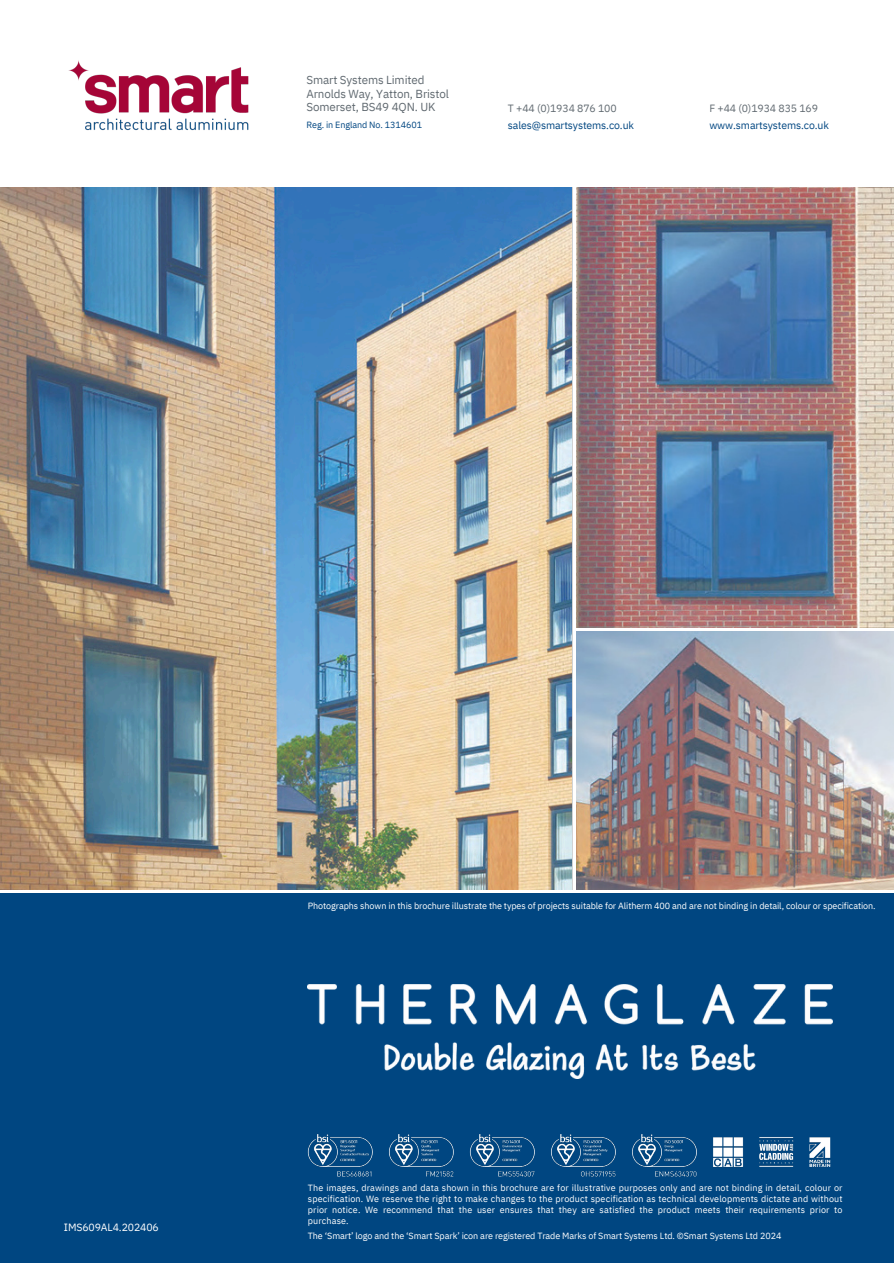
<style>
.page{position:relative;width:894px;height:1264px;background:#fff}
.page>*{position:absolute;margin:0;border:0;box-sizing:border-box;transform-origin:0 0}
.t1{font:11.55px/13.5px "IBM Plex Sans";letter-spacing:-.01em;color:#606970}
.t2{font:10.5px/16.8px "IBM Plex Sans";letter-spacing:-.01em;color:#004681}
.t3{font:10.5px "IBM Plex Sans";letter-spacing:-.01em;color:#fff}
.t4{font:9px/11.2px "IBM Plex Sans";letter-spacing:-.01em;color:#fff;text-align:justify}
.t5{font:9px "IBM Plex Sans";letter-spacing:-.01em;color:#004681}
.s1{color:#606970}
</style>
<div class="page">
<img style="left:0;top:60px;width:893px;height:1203px">
<img style="left:308px;top:984px;width:524px;height:94px">
<h2 class="t1" style="left:306px;top:73px;width:144px">Smart Systems Limited<br>Arnolds Way, Yatton, Bristol<br>Somerset, BS49 4QN. UK</h2>
<p class="t5" style="left:306px;top:119px;width:117px">Reg. in England No. 1314601</p>
<p class="t2" style="left:508px;top:100px;width:128px"><span class="s1">T +44 (0)1934 876 100 </span>sales@smartsystems.co.uk</p>
<p class="t2" style="left:709px;top:100px;width:121px"><span class="s1">F +44 (0)1934 835 169 </span>www.smartsystems.co.uk</p>
<p class="t3" style="left:64px;top:1220px;width:96px">IMS609AL4.202406</p>
<h2 class="t4" style="left:308px;top:899px;width:569px">Photographs shown in this brochure illustrate the types of projects suitable for Alitherm 400 and are not binding in detail, colour or specification.</h2>
<h2 class="t4" style="left:308px;top:1181px;width:536px">The images, drawings and data shown in this brochure are for illustrative purposes only and are not binding in detail, colour or specification. We reserve the right to make changes to the product specification as technical developments dictate and without prior notice. We recommend that the user ensures that they are satisfied the product meets their requirements prior to purchase.</h2>
<p class="t4" style="left:308px;top:1229px;width:475px">The ‘Smart’ logo and the ‘Smart Spark’ icon are registered Trade Marks of Smart Systems Ltd. ©Smart Systems Ltd 2024</p>
</div>
